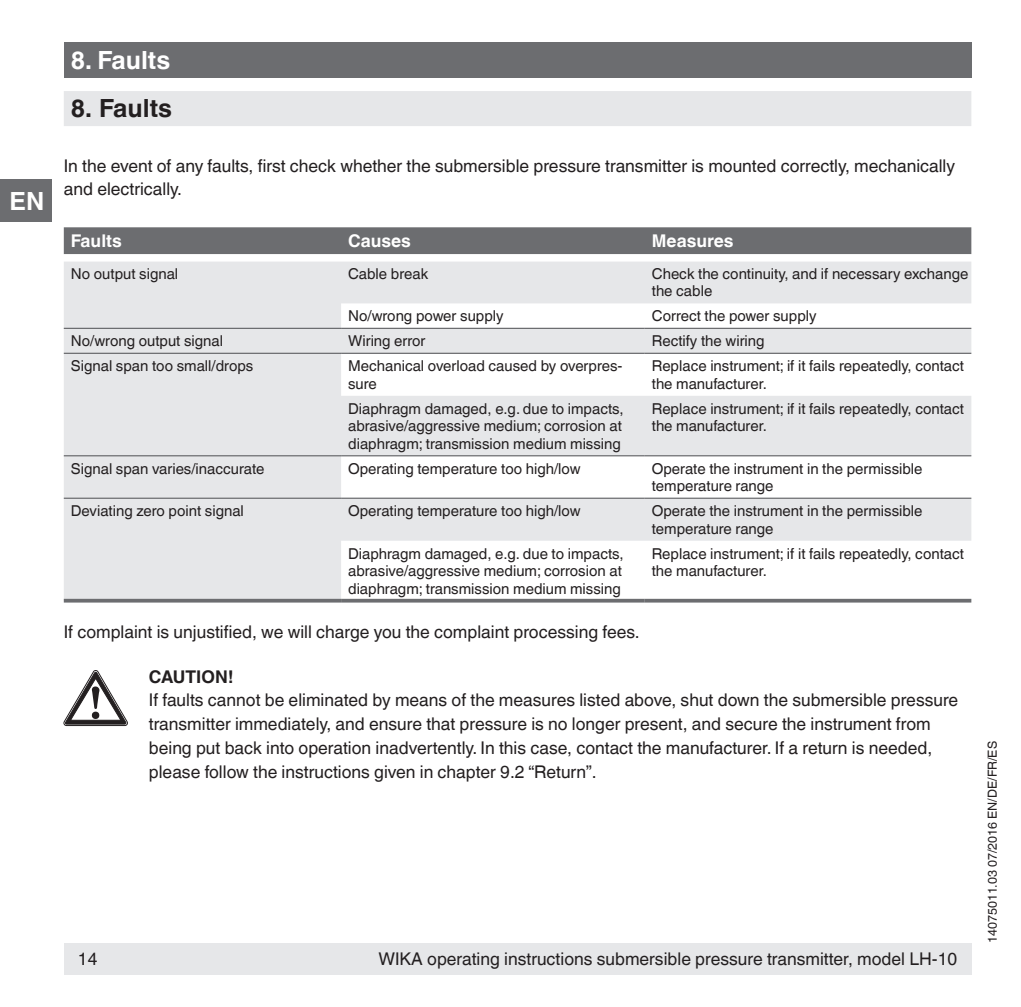
<style>
.page{position:relative;width:1021px;height:1007px;background:#fff}
.page>*{position:absolute;margin:0;border:0;box-sizing:border-box;transform-origin:0 0}
.t1{font:700 25px "Helvetica World";color:#fff}
.t2{font:700 25px "Helvetica World";color:#231f20}
.t3{font:17.5px/23.8px "Helvetica World";color:#231f20}
.t4{font:700 17.5px "Helvetica World";color:#fff}
.t5{font:700 17.5px "Helvetica World";color:#231f20}
.t6{font:15px/17.5px "Helvetica World";color:#231f20}
.t7{font:12.5px "Helvetica World";color:#231f20}
</style>
<div class="page">
<div style="left:64px;top:943px;width:907px;height:31px;background:#e6e7e9"></div>
<div style="left:64px;top:43px;width:907px;height:35px;background:#6c6d70"></div>
<div style="left:0;top:179px;width:51px;height:43px;background:#6c6d70"></div>
<div style="left:64px;top:91px;width:907px;height:35px;background:#e6e7e9"></div>
<div style="left:64px;top:227px;width:907px;height:27px;background:#6c6d70"></div>
<svg style="left:64px;top:261px;width:907px;height:337px;fill:#e6e7e9"></svg>
<hr style="left:64px;top:352px;width:277px;height:2px;background:#6c6d70">
<hr style="left:341px;top:352px;width:303px;height:2px;background:#6c6d70">
<hr style="left:644px;top:352px;width:327px;height:2px;background:#6c6d70">
<hr style="left:64px;top:328px;width:277px;height:1px;background:#6c6d70">
<hr style="left:64px;top:455px;width:277px;height:1px;background:#6c6d70">
<hr style="left:341px;top:328px;width:303px;height:1px;background:#6c6d70">
<hr style="left:341px;top:455px;width:303px;height:1px;background:#6c6d70">
<hr style="left:644px;top:328px;width:327px;height:1px;background:#6c6d70">
<hr style="left:644px;top:455px;width:327px;height:1px;background:#6c6d70">
<hr style="left:64px;top:497px;width:277px;height:2px;background:#6c6d70">
<hr style="left:341px;top:497px;width:303px;height:2px;background:#6c6d70">
<hr style="left:644px;top:497px;width:327px;height:2px;background:#6c6d70">
<svg style="left:64px;top:598px;width:277px;height:4px"></svg>
<svg style="left:341px;top:598px;width:303px;height:4px"></svg>
<svg style="left:644px;top:598px;width:327px;height:4px"></svg>
<svg style="left:64px;top:670px;width:63px;height:55px"></svg>
<h1 class="t1" style="left:9px;top:186px;width:36px">EN</h1>
<h1 class="t1" style="left:71px;top:46px;width:101px">8. Faults</h1>
<h1 class="t2" style="left:71px;top:94px;width:103px">8. Faults</h1>
<p class="t3" style="left:64px;top:155px;width:892px;line-height:22.5px">In the event of any faults, first check whether the submersible pressure transmitter is mounted correctly, mechanically and electrically.</p>
<p class="t4" style="left:71px;top:231px;width:52px">Faults</p>
<p class="t4" style="left:348px;top:231px;width:64px">Causes</p>
<p class="t4" style="left:652px;top:231px;width:83px">Measures</p>
<p class="t6" style="left:71px;top:265px;width:109px">No output signal</p>
<p class="t6" style="left:348px;top:265px;width:81px">Cable break</p>
<p class="t6" style="left:652px;top:265px;width:318px">Check the continuity, and if necessary exchange the cable</p>
<p class="t6" style="left:348px;top:307px;width:157px">No/wrong power supply</p>
<p class="t6" style="left:652px;top:307px;width:166px">Correct the power supply</p>
<p class="t6" style="left:71px;top:332px;width:154px">No/wrong output signal</p>
<p class="t6" style="left:348px;top:332px;width:79px">Wiring error</p>
<p class="t6" style="left:652px;top:332px;width:114px">Rectify the wiring</p>
<p class="t6" style="left:71px;top:357px;width:184px">Signal span too small/drops</p>
<p class="t6" style="left:348px;top:357px;width:276px">Mechanical overload caused by overpres&shy;sure</p>
<p class="t6" style="left:652px;top:357px;width:313px">Replace instrument; if it fails repeatedly, contact the manufacturer.</p>
<p class="t6" style="left:348px;top:399px;width:277px">Diaphragm damaged, e.g. due to impacts, abrasive/aggressive medium; corrosion at diaphragm; transmission medium missing</p>
<p class="t6" style="left:652px;top:400px;width:313px">Replace instrument; if it fails repeatedly, contact the manufacturer.</p>
<p class="t6" style="left:71px;top:459px;width:195px">Signal span varies/inaccurate</p>
<p class="t6" style="left:348px;top:459px;width:234px">Operating temperature too high/low</p>
<p class="t6" style="left:652px;top:459px;width:272px">Operate the instrument in the permissible temperature range</p>
<p class="t6" style="left:71px;top:502px;width:175px">Deviating zero point signal</p>
<p class="t6" style="left:348px;top:502px;width:234px">Operating temperature too high/low</p>
<p class="t6" style="left:651px;top:502px;width:272px">Operate the instrument in the permissible temperature range</p>
<p class="t6" style="left:348px;top:544px;width:277px">Diaphragm damaged, e.g. due to impacts, abrasive/aggressive medium; corrosion at diaphragm; transmission medium missing</p>
<p class="t6" style="left:651px;top:544px;width:313px">Replace instrument; if it fails repeatedly, contact the manufacturer.</p>
<p class="t3" style="left:64px;top:619px;width:577px">If complaint is unjustified, we will charge you the complaint processing fees.</p>
<p class="t5" style="left:149px;top:666px;width:86px">CAUTION!</p>
<p class="t3" style="left:149px;top:688px;width:811px">If faults cannot be eliminated by means of the measures listed above, shut down the submersible pressure transmitter immediately, and ensure that pressure is no longer present, and secure the instrument from being put back into operation inadvertently. In this case, contact the manufacturer. If a return is needed, please follow the instructions given in chapter 9.2 “Return”.</p>
<p class="t3" style="left:78px;top:947px;width:21px">14</p>
<p class="t3" style="left:378px;top:947px;width:580px">WIKA operating instructions submersible pressure transmitter, model LH-10</p>
<p class="t7" style="left:985px;top:943px;width:203px;rotate:-90deg">14075011.03 07/2016 EN/DE/FR/ES</p>
</div>
